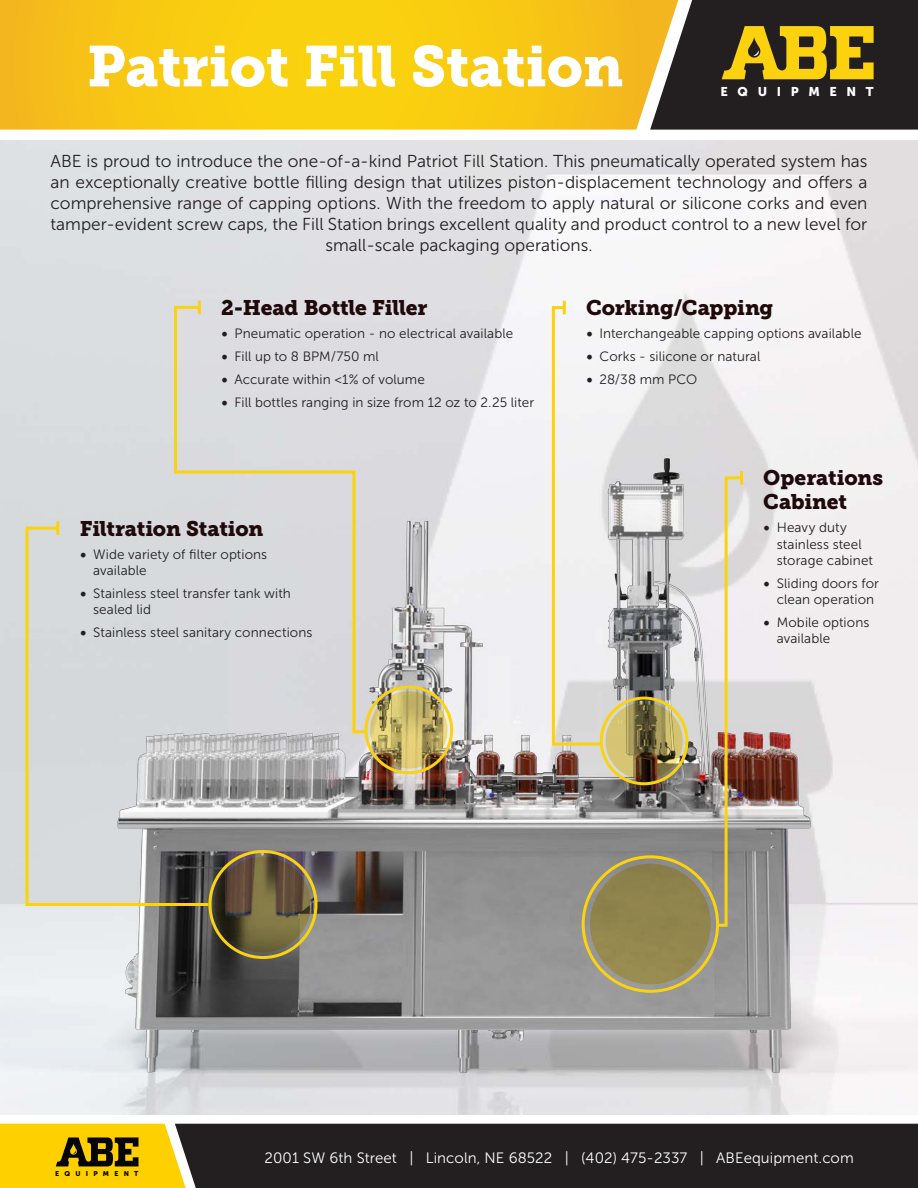
<style>
.page{position:relative;width:918px;height:1188px;background:#fff}
.page>*{position:absolute;margin:0;border:0;box-sizing:border-box;transform-origin:0 0}
.t1{font:57px "Museo Slab 900";color:#fff}
.t2{font:21px/24px "Museo Slab 900";letter-spacing:-.01em;color:#1f090b}
.Body_Primary{font:17.25px/21px "Museo Sans 300";color:#231f20;text-align:center}
.t3{font:15px "Museo Sans 300";letter-spacing:.005em;color:#fff}
.t4{font:13.5px/16.2px "Museo Sans 300";letter-spacing:.005em;color:#231f20}
.t5{font:12.6px "Museo Sans 900";letter-spacing:.76em;color:#fff}
.t6{font:6.9px "Museo Sans 900";letter-spacing:.76em;color:#040503}
.s1{font-size:16.5px}
.s2{font-family:"Minion Pro";font-size:18px}
</style>
<div class="page">
<img style="left:70px;top:426px;width:762px;height:651px">
<div style="left:172px;top:304px;width:197px;height:431px;background:#d9dade"></div>
<svg style="left:198px;top:301px;width:3px;height:13px"></svg>
<svg style="left:24px;top:525px;width:187px;height:383px;background:#cacdcd"></svg>
<hr style="left:56px;top:521px;width:3px;height:14px;background:#fad20e">
<svg style="left:0;top:0;width:650px;height:130px;background:#f8c815"></svg>
<svg style="left:650px;top:0;width:268px;height:130px;background:#544928"></svg>
<div style="left:194px;top:1124px;width:724px;height:64px;background:#231f20"></div>
<svg style="left:0;top:1124px;width:194px;height:64px;background:#d7b20f"></svg>
<svg style="left:215px;top:857px;width:96px;height:95px;background:#645639"></svg>
<div style="left:208px;top:850px;width:109px;height:109px;border:3px solid #fad20e;border-radius:50%"></div>
<svg style="left:370px;top:691px;width:77px;height:78px;background:#b8a762"></svg>
<div style="left:365px;top:686px;width:88px;height:88px;border:3px solid #fad20e;border-radius:50%"></div>
<svg style="left:606px;top:702px;width:77px;height:78px;background:#95864f"></svg>
<div style="left:600px;top:697px;width:88px;height:88px;border:3px solid #fad20e;border-radius:50%"></div>
<div style="left:590px;top:864px;width:121px;height:120px;background:#91864d;border-radius:50%"></div>
<div style="left:582px;top:855px;width:137px;height:138px;border:3px solid #fad20e;border-radius:50%"></div>
<svg style="left:550px;top:301px;width:54px;height:446px"></svg>
<svg style="left:715px;top:475px;width:30px;height:453px;background:#c6bba6"></svg>
<hr style="left:740px;top:471px;width:3px;height:14px;background:#fad20e">
<p class="t1" style="left:87px;top:33px;width:538px">Patriot Fill Station</p>
<p class="t5" style="left:721px;top:85px;width:155px">EQUIPMENT</p>
<p class="Body_Primary" style="left:50px;top:151px;width:819px">ABE is proud to introduce the one-of-a-kind Patriot Fill Station. This pneumatically operated system has an exceptionally creative bottle filling design that utilizes piston-displacement technology and offers a comprehensive range of capping options. With the freedom to apply natural or silicone corks and even tamper-evident screw caps, the Fill Station brings excellent quality and product control to a new level for small-scale packaging operations<span class="s1">.</span></p>
<p class="t2" style="left:221px;top:296px;width:208px">2-Head Bottle Filler</p>
<p class="t4" style="left:221px;top:325px;width:294px"><span class="s2">•</span> Pneumatic operation - no electrical available</p>
<p class="t4" style="left:221px;top:348px;width:159px"><span class="s2">•</span> Fill up to 8 BPM/750 ml</p>
<p class="t4" style="left:221px;top:371px;width:205px"><span class="s2">•</span> Accurate within &lt;1% of volume</p>
<p class="t4" style="left:221px;top:394px;width:315px"><span class="s2">•</span> Fill bottles ranging in size from 12 oz to 2.25 liter</p>
<p class="t2" style="left:80px;top:516px;width:185px">Filtration Station</p>
<p class="t4" style="left:93px;top:546px;width:176px;text-indent:-14px"><span class="s2">•</span> Wide variety of filter options available</p>
<p class="t4" style="left:93px;top:585px;width:199px;text-indent:-14px"><span class="s2">•</span> Stainless steel transfer tank with sealed lid</p>
<p class="t4" style="left:80px;top:624px;width:234px"><span class="s2">•</span> Stainless steel sanitary connections</p>
<p class="t2" style="left:586px;top:296px;width:189px">Corking/Capping</p>
<p class="t4" style="left:586px;top:325px;width:277px"><span class="s2">•</span> Interchangeable capping options available</p>
<p class="t4" style="left:586px;top:348px;width:176px"><span class="s2">•</span> Corks - silicone or natural</p>
<p class="t4" style="left:586px;top:371px;width:113px"><span class="s2">•</span> 28/38 mm PCO</p>
<p class="t2" style="left:763px;top:466px;width:121px">Operations<br>Cabinet</p>
<p class="t4" style="left:777px;top:520px;width:98px;text-indent:-14px"><span class="s2">•</span> Heavy duty stainless steel storage cabinet</p>
<p class="t4" style="left:777px;top:575px;width:104px;text-indent:-14px"><span class="s2">•</span> Sliding doors for clean operation</p>
<p class="t4" style="left:777px;top:614px;width:94px;text-indent:-14px"><span class="s2">•</span> Mobile options available</p>
<p class="t6" style="left:55px;top:1169px;width:85px">EQUIPMENT</p>
<p class="t3" style="left:265px;top:1149px;width:591px">2001 SW 6th Street | Lincoln, NE 68522 | (402) 475-2337 | ABEequipment.com</p>
</div>
